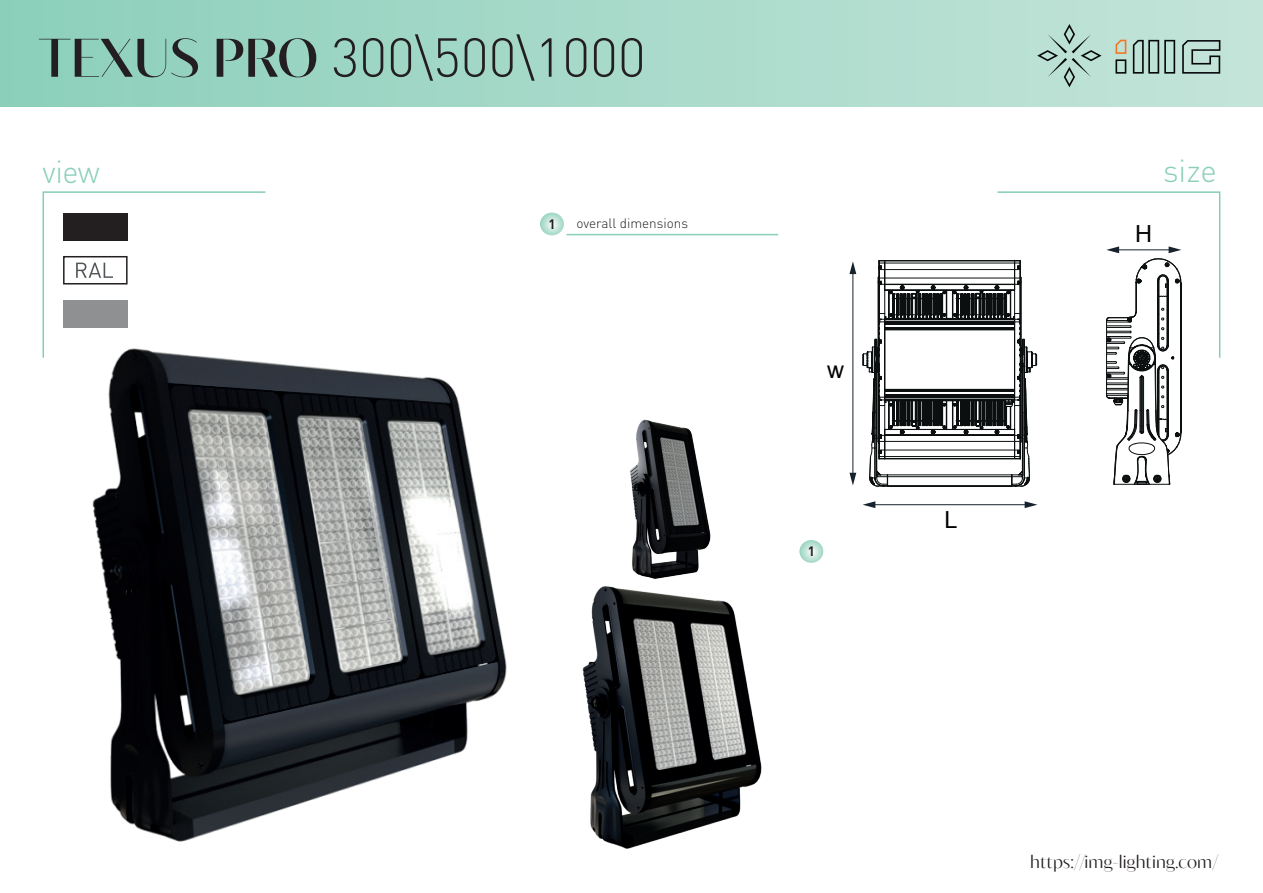
<style>
.page{position:relative;width:1263px;height:893px;background:#fff}
.page>*{position:absolute;margin:0;border:0;box-sizing:border-box;transform-origin:0 0}
.t1{font:300 54px "DIN Pro";color:#231f20}
.t2{font:300 31.5px "DIN Pro";letter-spacing:-.005em;color:#8acfba}
.t3{font:23.55px "Arial";color:#000001}
.t4{font:300 18px "Blacker Sans Display Trial";color:#231f20}
.t5{font:300 13.5px "DIN Pro";color:#231f20}
.t6{font:700 13.5px "DIN Pro";color:#231f20}
.s1{font-family:"Blacker Sans Display Trial";font-weight:500}
</style>
<div class="page">
<div style="left:0;top:0;width:1263px;height:106px;background:linear-gradient(to right,#8ccfbb,#c4e4d9)"></div>
<svg style="left:1037px;top:24px;width:183px;height:63px"></svg>
<svg style="left:540px;top:213px;width:24px;height:22px"></svg>
<svg style="left:799px;top:540px;width:24px;height:23px"></svg>
<hr style="left:566px;top:234px;width:212px;height:1px;background:#8acfba">
<img style="left:92px;top:359px;width:415px;height:483px">
<img style="left:582px;top:586px;width:180px;height:263px">
<img style="left:630px;top:419px;width:81px;height:160px">
<svg style="left:862px;top:191px;width:359px;height:295px"></svg>
<hr style="left:873px;top:504px;width:154px;height:1px;background:#17222c">
<svg style="left:863px;top:501px;width:12px;height:7px"></svg>
<svg style="left:1025px;top:501px;width:12px;height:7px"></svg>
<hr style="left:853px;top:272px;width:1px;height:203px;background:#17222c">
<svg style="left:849px;top:261px;width:7px;height:13px"></svg>
<svg style="left:849px;top:473px;width:7px;height:12px"></svg>
<svg style="left:42px;top:191px;width:224px;height:168px"></svg>
<h1 class="t1" style="left:39px;top:16px;width:608px"><span class="s1">TEXUS PRO</span> 300\500\1000</h1>
<h2 class="t2" style="left:43px;top:147px;width:59px">view</h2>
<h2 class="t2" style="left:1163px;top:146px;width:55px">size</h2>
<p class="t6" style="left:548px;top:213px;width:9px">1</p>
<p class="t5" style="left:576px;top:213px;width:113px">overall dimensions</p>
<h3 class="t3" style="left:827px;top:353px;width:19px">w</h3>
<p class="t6" style="left:808px;top:540px;width:9px">1</p>
<h3 class="t3" style="left:944px;top:503px;width:15px">L</h3>
<h3 class="t3" style="left:1135px;top:217px;width:19px">H</h3>
<p class="t4" style="left:1030px;top:850px;width:189px">https://img-lighting.com/</p>
</div>
